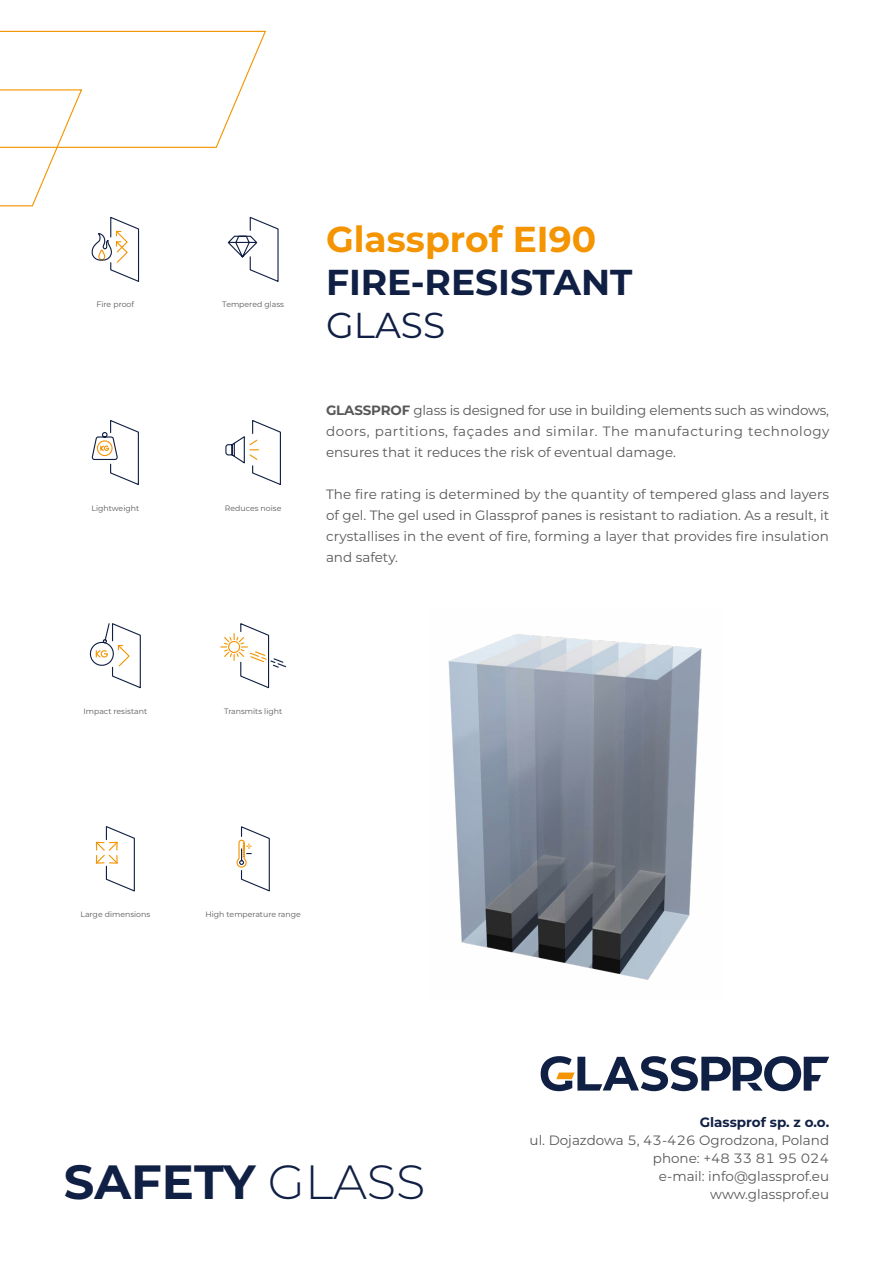
<style>
.page{position:relative;width:893px;height:1263px;background:#fff}
.page>*{position:absolute;margin:0;border:0;box-sizing:border-box;transform-origin:0 0}
.t1{font:700 48px "Aluprof Sans";color:#101f44}
.t2{font:700 36px "Aluprof Sans";color:#101f44}
.t3{font:700 36px "Aluprof Sans";color:#f39400}
.t4{font:36px "Aluprof Sans";color:#101f44}
.t5{font:13.5px/21px "Aluprof Sans";color:#58585a;text-align:justify}
.t6{font:700 13.5px "Aluprof Sans";color:#101f44}
.t7{font:7.8px "Aluprof Sans";color:#58585a}
.s1{font-weight:700}
.s2{font-weight:300}
</style>
<div class="page">
<img style="left:448px;top:634px;width:254px;height:346px">
<svg style="left:541px;top:1056px;width:288px;height:35px"></svg>
<svg style="left:89px;top:623px;width:52px;height:66px"></svg>
<svg style="left:92px;top:420px;width:47px;height:65px"></svg>
<svg style="left:0;top:30px;width:279px;height:252px"></svg>
<svg style="left:220px;top:623px;width:67px;height:66px"></svg>
<svg style="left:225px;top:420px;width:56px;height:65px"></svg>
<svg style="left:236px;top:826px;width:34px;height:66px"></svg>
<svg style="left:95px;top:826px;width:40px;height:66px"></svg>
<p class="t7" style="left:97px;top:299px;width:39px">Fire proof</p>
<p class="t7" style="left:222px;top:299px;width:63px">Tempered glass</p>
<h2 class="t3" style="left:326px;top:213px;width:272px">Glassprof EI90</h2>
<h2 class="t2" style="left:326px;top:256px;width:308px">FIRE-RESISTANT</h2>
<h2 class="t4" style="left:326px;top:300px;width:121px">GLASS</h2>
<p class="t7" style="left:91px;top:502px;width:49px">Lightweight</p>
<p class="t7" style="left:225px;top:502px;width:58px">Reduces noise</p>
<p class="t5" style="left:326px;top:399px;width:505px"><span class="s1">GLASSPROF</span> glass is designed for use in building elements such as windows, doors, partitions, façades and similar. The manufacturing technology ensures that it reduces the risk of eventual damage.</p>
<p class="t5" style="left:326px;top:483px;width:505px">The fire rating is determined by the quantity of tempered glass and layers of gel. The gel used in Glassprof panes is resistant to radiation. As a result, it crystallises in the event of fire, forming a layer that provides fire insulation and safety.</p>
<p class="t7" style="left:83px;top:706px;width:65px">Impact resistant</p>
<p class="t7" style="left:224px;top:706px;width:60px">Transmits light</p>
<p class="t7" style="left:80px;top:909px;width:71px">Large dimensions</p>
<p class="t7" style="left:205px;top:909px;width:97px">High temperature range</p>
<h1 class="t1" style="left:64px;top:1147px;width:363px">SAFETY <span class="s2">GLASS</span></h1>
<p class="t6" style="left:700px;top:1113px;width:131px">Glassprof sp. z o.o.</p>
<p class="t5" style="left:530px;top:1131px;width:301px;line-height:18px;text-align:right">ul. Dojazdowa 5, 43-426 Ogrodzona, Poland phone: +48 33 81 95 024<br>e-mail: info@glassprof.eu<br>www.glassprof.eu</p>
</div>
